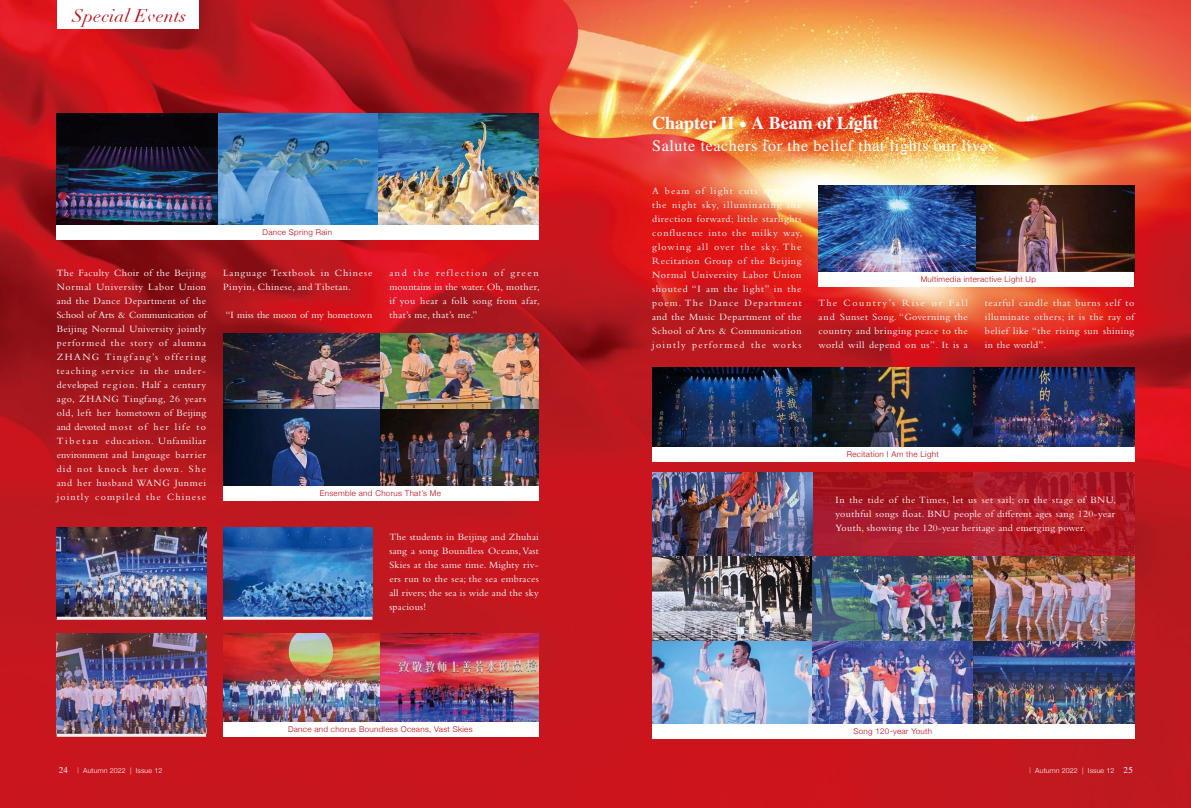
<style>
.page{position:relative;width:1191px;height:808px;background:#fff}
.page>*{position:absolute;margin:0;border:0;box-sizing:border-box;transform-origin:0 0}
.t1{font:700 18px "STIX General";color:#fff}
.t2{font:italic 18px "Linotype Didot Oldstyle Figures";letter-spacing:.02em;color:#bb0611}
.t3{font:16px "STIX General";letter-spacing:.04em;color:#fff}
.t4{font:10px/14px "Bembo Std";letter-spacing:.04em;color:#fff;text-align:justify}
.t5{font:10px/14px "Bembo Std";letter-spacing:.075em;color:#fff}
.t6{font:10px "Bembo Std";letter-spacing:-.005em;color:#fff}
.t7{font:300 8px "Helvetica Neue";letter-spacing:.04em;color:#bb0611}
.t8{font:300 7px "Helvetica Neue";letter-spacing:.02em;color:#fff}
.s1{font-size:14px}
.s2{font-family:"STIX General";font-weight:400;font-size:9px}
.s3{font-size:6px}
</style>
<div class="page">
<img style="left:0;top:0;width:1191px;height:808px">
<div style="left:57px;top:0;width:141px;height:28px;background:#fff"></div>
<img style="left:652px;top:472px;width:482px;height:252px">
<svg style="left:813px;top:472px;width:321px;height:84px;background:#ac1a28"></svg>
<img style="left:57px;top:113px;width:482px;height:112px">
<img style="left:223px;top:333px;width:316px;height:153px">
<img style="left:223px;top:528px;width:149px;height:89px">
<img style="left:57px;top:528px;width:149px;height:89px">
<img style="left:223px;top:634px;width:316px;height:89px">
<img style="left:57px;top:634px;width:149px;height:100px">
<div style="left:57px;top:225px;width:482px;height:14px;background:#fff"></div>
<div style="left:223px;top:486px;width:316px;height:14px;background:#fff"></div>
<div style="left:223px;top:723px;width:316px;height:14px;background:#fff"></div>
<img style="left:818px;top:186px;width:316px;height:86px">
<img style="left:652px;top:368px;width:482px;height:79px">
<div style="left:818px;top:272px;width:316px;height:14px;background:#fff"></div>
<div style="left:652px;top:447px;width:482px;height:14px;background:#fff"></div>
<div style="left:652px;top:724px;width:482px;height:14px;background:#fff"></div>
<hr style="left:57px;top:617px;width:149px;height:3px;background:#efefef">
<hr style="left:57px;top:734px;width:149px;height:3px;background:#efefef">
<hr style="left:223px;top:617px;width:149px;height:3px;background:#efefef">
<h1 class="t2" style="left:73px;top:5px;width:115px">Special Events</h1>
<p class="t7" style="left:262px;top:226px;width:71px">Dance Spring Rain</p>
<p class="t4" style="left:57px;top:265px;width:151px">The Faculty Choir of the Beijing Normal University Labor Union and the Dance Department of the School of Arts &amp; Communication of Beijing Normal University jointly performed the story of alumna ZHANG Tingfang’s offering teaching service in the under&shy;developed region. Half a century ago, ZHANG Tingfang, 26 years old, left her hometown of Beijing and devoted most of her life to Tibetan education. Unfamiliar environment and language barrier did not knock her down. She and her husband WANG Junmei jointly compiled the Chinese</p>
<p class="t5" style="left:223px;top:265px;width:151px">Language Textbook in Chinese<br>Pinyin, Chinese, and Tibetan.</p>
<p class="t4" style="left:389px;top:265px;width:152px">and the reflection of green mountains in the water. Oh, mother, if you hear a folk song from afar, that’s me, that’s me.”</p>
<p class="t6" style="left:226px;top:309px;width:148px">“I miss the moon of my hometown</p>
<p class="t7" style="left:320px;top:487px;width:123px">Ensemble and Chorus That’s Me</p>
<p class="t4" style="left:389px;top:529px;width:151px">The students in Beijing and Zhuhai sang a song Boundless Oceans, Vast Skies at the same time. Mighty riv&shy;ers run to the sea; the sea embraces all rivers; the sea is wide and the sky spacious!</p>
<p class="t7" style="left:288px;top:723px;width:186px">Dance and chorus Boundless Oceans, Vast Skies</p>
<h1 class="t1" style="left:652px;top:110px;width:228px">Chapter II <span class="s1">•</span> A Beam of Light</h1>
<h2 class="t3" style="left:652px;top:134px;width:343px">Salute teachers for the belief that lights our lives</h2>
<p class="t4" style="left:652px;top:184px;width:152px">A beam of light cuts through the night sky, illuminating the direction forward; little starlights confluence into the milky way, glowing all over the sky. The Recitation Group of the Beijing Normal University Labor Union shouted “I am the light” in the poem. The Dance Department and the Music Department of the School of Arts &amp; Communication jointly performed the works</p>
<p class="t7" style="left:920px;top:272px;width:117px">Multimedia interactive Light Up</p>
<p class="t4" style="left:818px;top:296px;width:151px">The Country’s Rise or Fall and Sunset Song. “Governing the country and bringing peace to the world will depend on us”. It is a</p>
<p class="t4" style="left:985px;top:296px;width:151px">tearful candle that burns self to illuminate others; it is the ray of belief like “the rising sun shining in the world”.</p>
<p class="t7" style="left:846px;top:447px;width:93px">Recitation I Am the Light</p>
<p class="t4" style="left:835px;top:493px;width:282px">In the tide of the Times, let us set sail; on the stage of BNU, youthful songs float. BNU people of different ages sang 120-year Youth, showing the 120-year heritage and emerging power.</p>
<p class="t7" style="left:853px;top:725px;width:80px">Song 120-year Youth</p>
<p class="t8" style="left:59px;top:765px;width:105px"><span class="s2">24</span> <span class="s3">|</span> Autumn 2022 | Issue 12</p>
<p class="t8" style="left:1029px;top:765px;width:105px"><span class="s3">|</span> Autumn 2022 | Issue 12 <span class="s2">25</span></p>
</div>
